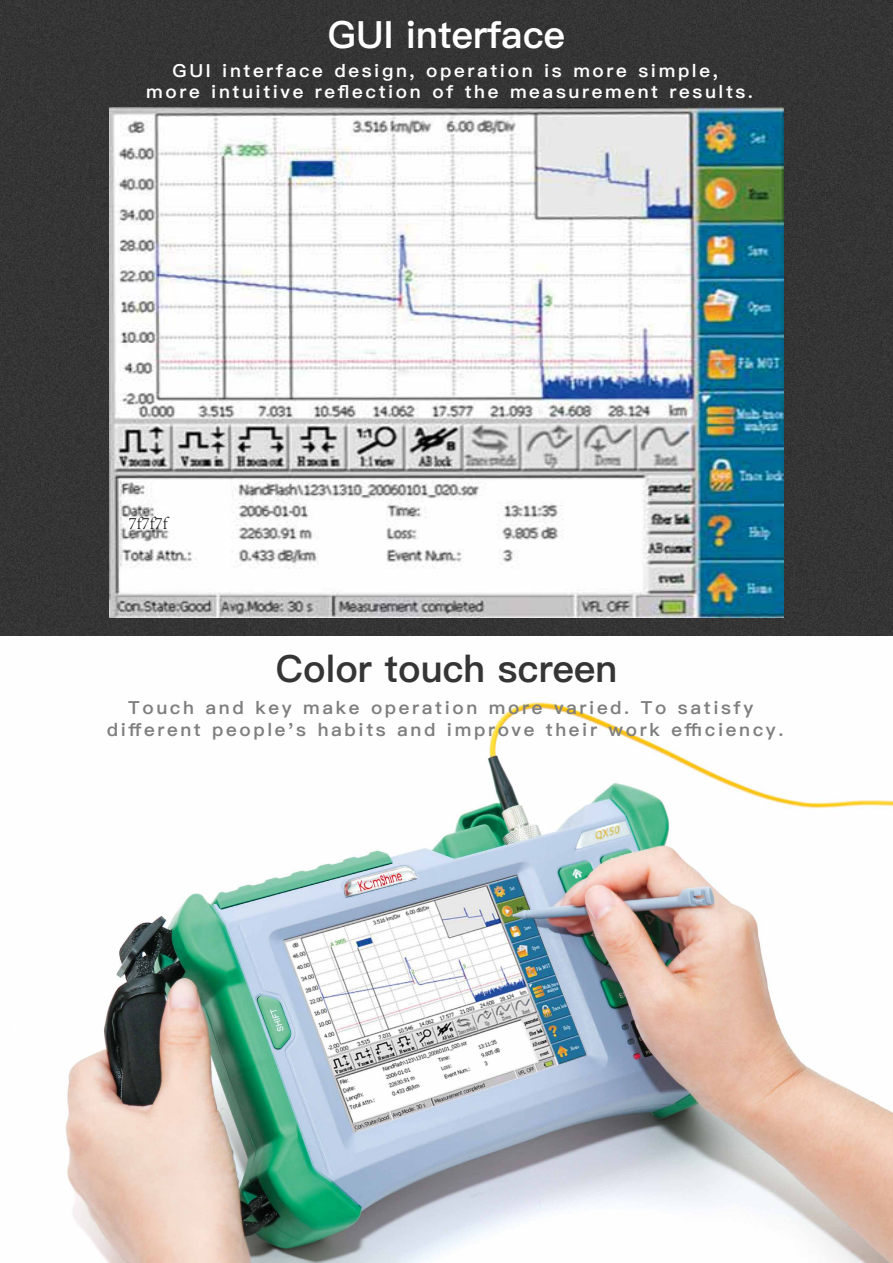
<style>
.page{position:relative;width:893px;height:1263px;background:#fff}
.page>*{position:absolute;margin:0;border:0;box-sizing:border-box;transform-origin:0 0}
.t1{font:37.65px "Ping Fang SC Heavy";color:#353535}
.t2{font:37.65px "Ping Fang SC Heavy";color:#fff}
.t3{font:18px/21.6px "Ping Fang SC Heavy";letter-spacing:.135em;color:#7f7f7f;text-align:center;scale:1.05 1}
.t4{font:18px/21.6px "Ping Fang SC Heavy";letter-spacing:.135em;color:#fff;text-align:center;scale:1.05 1}
.t5{font:300 18px "Adobe Song Std";color:#000}
</style>
<div class="page">
<img style="left:0;top:0;width:893px;height:1263px">
<img style="left:110px;top:108px;width:673px;height:509px">
<h1 class="t2" style="left:328px;top:12px;width:239px">GUI interface</h1>
<p class="t4" style="left:146px;top:60px;width:580px">GUI interface design, operation is more simple,<br>more intuitive reflection of the measurement results.</p>
<p class="t5" style="left:128px;top:513px;width:41px">7f7f7f</p>
<h1 class="t1" style="left:276px;top:646px;width:343px">Color touch screen</h1>
<p class="t3" style="left:107px;top:697px;width:646px">Touch and key make operation more varied. To satisfy different people's habits and improve their work efficiency.</p>
</div>
